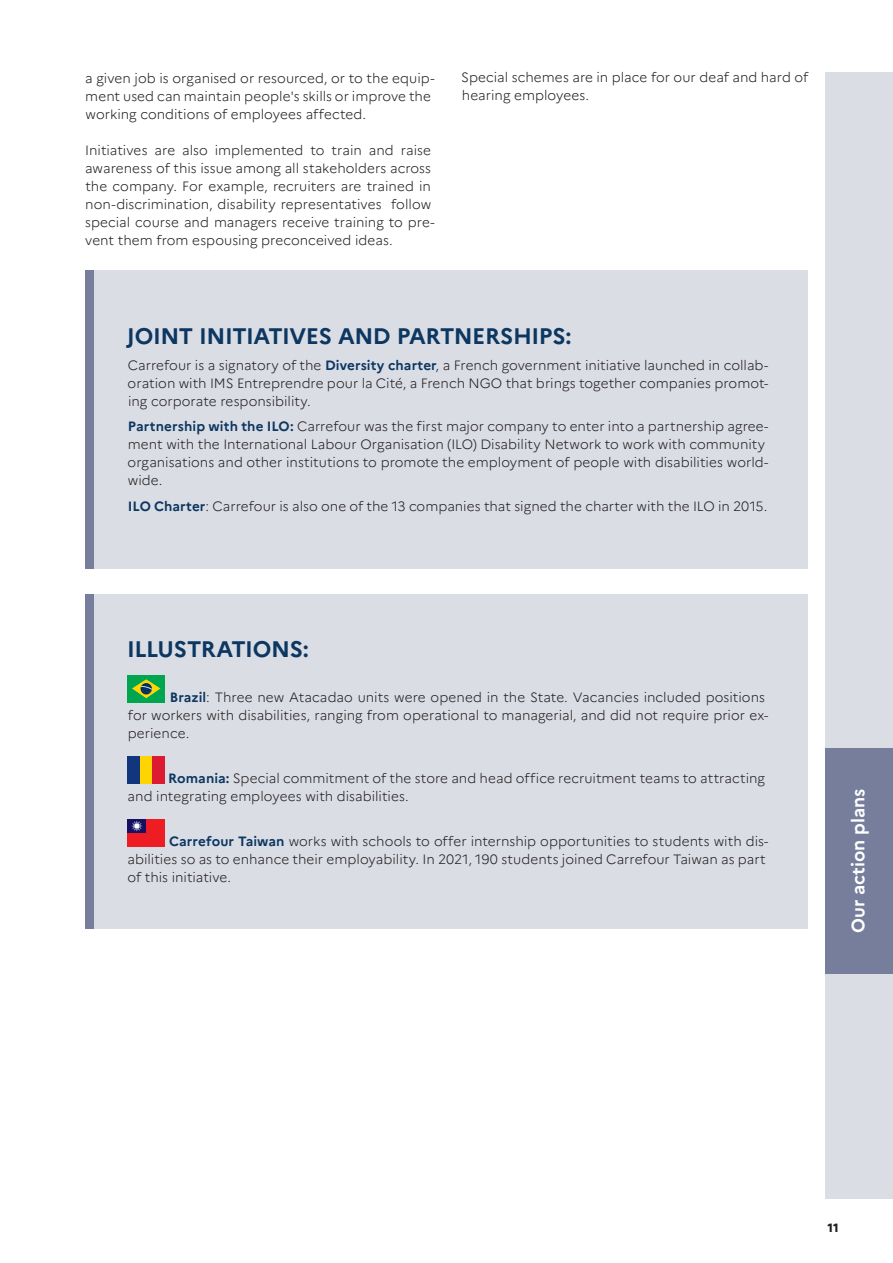
<style>
.page{position:relative;width:893px;height:1263px;background:#fff}
.page>*{position:absolute;margin:0;border:0;box-sizing:border-box;transform-origin:0 0}
.t1{font:700 22.5px "Marianne";letter-spacing:-.02em;color:#0c3761}
.t2{font:700 18px "Marianne";letter-spacing:-.005em;color:#fff}
.t3{font:300 13.5px/18px "Marianne";color:#231f20}
.t4{font:800 12px "Marianne";color:#231f20}
.s1{font-weight:700;color:#0c3761}
</style>
<div class="page">
<div style="left:825px;top:72px;width:68px;height:225px;background:#dbdde5"></div>
<div style="left:825px;top:523px;width:68px;height:225px;background:#dbdde5"></div>
<div style="left:825px;top:297px;width:68px;height:226px;background:#dbdde5"></div>
<div style="left:825px;top:973px;width:68px;height:226px;background:#dbdde5"></div>
<div style="left:825px;top:748px;width:68px;height:225px;background:#767e9b"></div>
<div style="left:85px;top:270px;width:723px;height:298px;background:#dbdde5"></div>
<div style="left:85px;top:270px;width:9px;height:298px;background:#767e9b"></div>
<div style="left:85px;top:594px;width:723px;height:335px;background:#dbdde5"></div>
<div style="left:128px;top:675px;width:37px;height:27px;background:#00a54f"></div>
<svg style="left:132px;top:679px;width:28px;height:19px"></svg>
<div style="left:128px;top:756px;width:12px;height:27px;background:#11367e"></div>
<div style="left:140px;top:756px;width:12px;height:27px;background:#fed503"></div>
<div style="left:152px;top:756px;width:13px;height:27px;background:#dc1a32"></div>
<div style="left:128px;top:819px;width:37px;height:27px;background:#ee1d23"></div>
<div style="left:128px;top:819px;width:18px;height:14px;background:#171062"></div>
<svg style="left:131px;top:820px;width:11px;height:12px"></svg>
<div style="left:85px;top:594px;width:9px;height:335px;background:#767e9b"></div>
<p class="t3" style="left:85px;top:69px;width:351px">a given job is organised or resourced, or to the equip&shy;ment used can maintain people's skills or improve the working conditions of employees affected.</p>
<p class="t3" style="left:85px;top:141px;width:351px">Initiatives are also implemented to train and raise awareness of this issue among all stakeholders across the company. For example, recruiters are trained in non-discrimination, disability representatives follow special course and managers receive training to pre&shy;vent them from espousing preconceived ideas.</p>
<p class="t3" style="left:461px;top:69px;width:348px">Special schemes are in place for our deaf and hard of hearing employees.</p>
<h1 class="t1" style="left:127px;top:323px;width:446px">JOINT INITIATIVES AND PARTNERSHIPS:</h1>
<p class="t3" style="left:128px;top:356px;width:642px;text-align:justify">Carrefour is a signatory of the <span class="s1">Diversity charter</span>, a French government initiative launched in collab&shy;oration with IMS Entreprendre pour la Cité, a French NGO that brings together companies promot&shy;ing corporate responsibility.</p>
<p class="t3" style="left:128px;top:418px;width:642px"><span class="s1">Partnership with the ILO:</span> Carrefour was the first major company to enter into a partnership agree&shy;ment with the International Labour Organisation (ILO) Disability Network to work with community organisations and other institutions to promote the employment of people with disabilities world&shy;wide.</p>
<p class="t3" style="left:128px;top:497px;width:641px"><span class="s1">ILO Charter</span>: Carrefour is also one of the 13 companies that signed the charter with the ILO in 2015.</p>
<h1 class="t1" style="left:127px;top:635px;width:183px">ILLUSTRATIONS:</h1>
<p class="t3" style="left:128px;top:688px;width:642px;text-indent:42px"><span class="s1">Brazil</span>: Three new Atacadao units were opened in the State. Vacancies included positions for workers with disabilities, ranging from operational to managerial, and did not require prior ex&shy;perience.</p>
<p class="t3" style="left:128px;top:769px;width:639px;text-indent:41px"><span class="s1">Romania:</span> Special commitment of the store and head office recruitment teams to attracting and integrating employees with disabilities.</p>
<p class="t3" style="left:128px;top:832px;width:642px;text-indent:41px"><span class="s1">Carrefour Taiwan</span> works with schools to offer internship opportunities to students with dis&shy;abilities so as to enhance their employability. In 2021, 190 students joined Carrefour Taiwan as part of this initiative.</p>
<h2 class="t2" style="left:847px;top:933px;width:146px;rotate:-90deg">Our action plans</h2>
<p class="t4" style="left:828px;top:1220px;width:13px">11</p>
</div>
